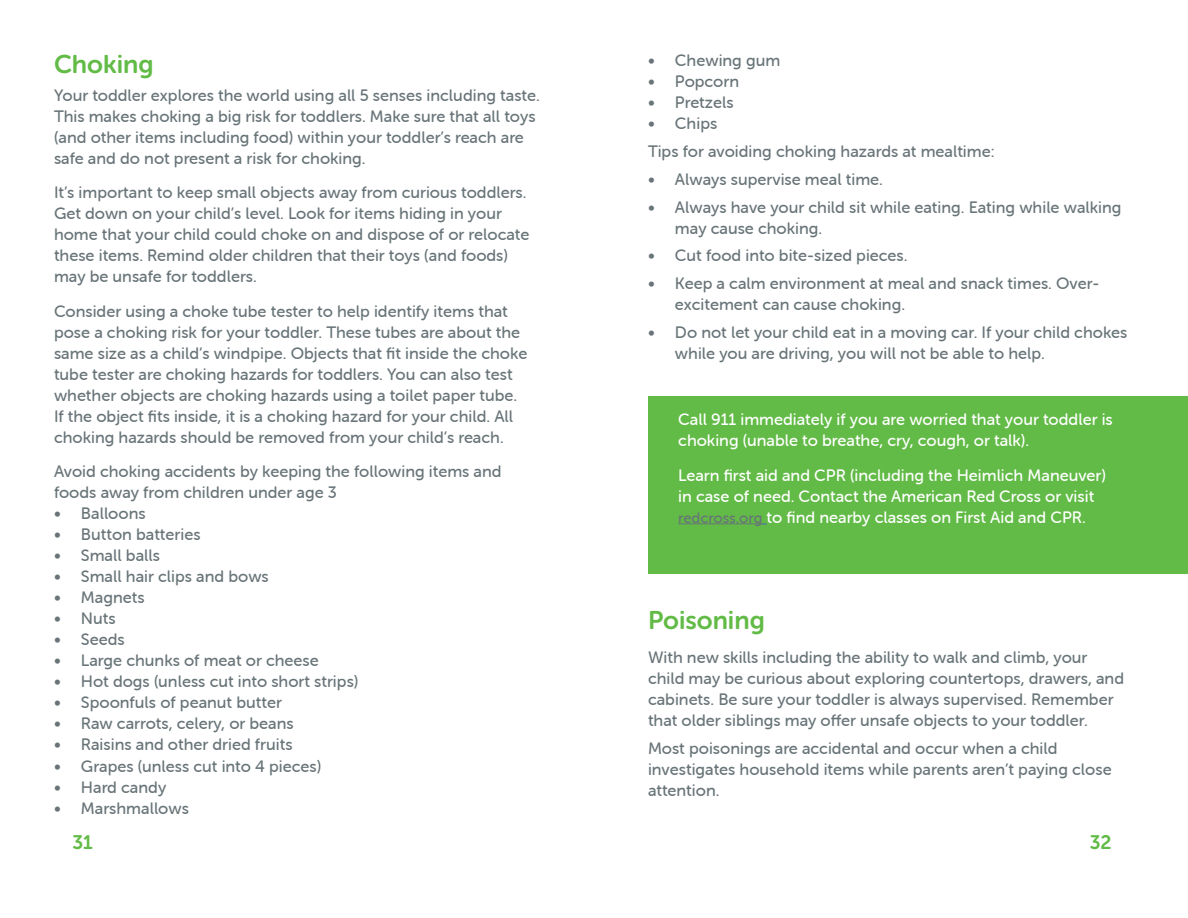
<style>
.page{position:relative;width:1188px;height:918px;background:#fff}
.page>*{position:absolute;margin:0;border:0;box-sizing:border-box;transform-origin:0 0}
.t1{font:25.5px "Museo Sans Rounded 700";color:#62bb46}
.t2{font:19.5px "Museo Sans Rounded 700";color:#62bb46}
.t3{font:16.5px/21px "Museo Sans Rounded 500";color:#687478}
.t4{font:16.5px/21px "Museo Sans Rounded 500";color:#fff}
.s1{font-size:15px;color:#687478}
</style>
<div class="page">
<div style="left:648px;top:396px;width:540px;height:177px;background:#62bb46"></div>
<hr style="left:678px;top:523px;width:85px;height:1px;background:#687478">
<h1 class="t1" style="left:54px;top:50px;width:101px">Choking</h1>
<p class="t3" style="left:54px;top:85px;width:487px">Your toddler explores the world using all 5 senses including taste.<br>This makes choking a big risk for toddlers. Make sure that all toys (and other items including food) within your toddler’s reach are safe and do not present a risk for choking.</p>
<p class="t3" style="left:54px;top:182px;width:477px">It’s important to keep small objects away from curious toddlers.<br>Get down on your child’s level. Look for items hiding in your home that your child could choke on and dispose of or relocate these items. Remind older children that their toys (and foods) may be unsafe for toddlers.</p>
<p class="t3" style="left:54px;top:301px;width:475px">Consider using a choke tube tester to help identify items that pose a choking risk for your toddler. These tubes are about the same size as a child’s windpipe. Objects that fit inside the choke tube tester are choking hazards for toddlers. You can also test whether objects are choking hazards using a toilet paper tube.<br>If the object fits inside, it is a choking hazard for your child. All choking hazards should be removed from your child’s reach.</p>
<p class="t3" style="left:54px;top:461px;width:449px">Avoid choking accidents by keeping the following items and foods away from children under age 3</p>
<p class="t3" style="left:54px;top:503px;width:93px">• Balloons</p>
<p class="t3" style="left:54px;top:524px;width:148px">• Button batteries</p>
<p class="t3" style="left:54px;top:545px;width:108px">• Small balls</p>
<p class="t3" style="left:54px;top:566px;width:216px">• Small hair clips and bows</p>
<p class="t3" style="left:54px;top:587px;width:92px">• Magnets</p>
<p class="t3" style="left:54px;top:608px;width:63px">• Nuts</p>
<p class="t3" style="left:54px;top:629px;width:72px">• Seeds</p>
<p class="t3" style="left:54px;top:650px;width:266px">• Large chunks of meat or cheese</p>
<p class="t3" style="left:54px;top:671px;width:306px">• Hot dogs (unless cut into short strips)</p>
<p class="t3" style="left:54px;top:692px;width:229px">• Spoonfuls of peanut butter</p>
<p class="t3" style="left:54px;top:713px;width:241px">• Raw carrots, celery, or beans</p>
<p class="t3" style="left:54px;top:734px;width:240px">• Raisins and other dried fruits</p>
<p class="t3" style="left:54px;top:755px;width:269px">• Grapes (unless cut into 4 pieces)</p>
<p class="t3" style="left:54px;top:776px;width:114px">• Hard candy</p>
<p class="t3" style="left:54px;top:797px;width:136px">• Marshmallows</p>
<p class="t3" style="left:648px;top:50px;width:134px">• Chewing gum</p>
<p class="t3" style="left:648px;top:71px;width:93px">• Popcorn</p>
<p class="t3" style="left:648px;top:92px;width:87px">• Pretzels</p>
<p class="t3" style="left:648px;top:110px;width:348px;line-height:27.8px">• Chips<br>Tips for avoiding choking hazards at mealtime:</p>
<p class="t3" style="left:648px;top:169px;width:236px">• Always supervise meal time.</p>
<p class="t3" style="left:675px;top:197px;width:448px;text-indent:-27px">• Always have your child sit while eating. Eating while walking may cause choking.</p>
<p class="t3" style="left:648px;top:245px;width:261px">• Cut food into bite-sized pieces.</p>
<p class="t3" style="left:675px;top:273px;width:426px;text-indent:-27px">• Keep a calm environment at meal and snack times. Over&shy;excitement can cause choking.</p>
<p class="t3" style="left:675px;top:322px;width:454px;text-indent:-27px">• Do not let your child eat in a moving car. If your child chokes while you are driving, you will not be able to help.</p>
<p class="t4" style="left:678px;top:409px;width:436px">Call 911 immediately if you are worried that your toddler is choking (unable to breathe, cry, cough, or talk).</p>
<p class="t4" style="left:678px;top:465px;width:429px">Learn first aid and CPR (including the Heimlich Maneuver) in case of need. Contact the American Red Cross or visit <span class="s1">redcross.org</span> to find nearby classes on First Aid and CPR.</p>
<h1 class="t1" style="left:648px;top:606px;width:118px">Poisoning</h1>
<p class="t3" style="left:648px;top:647px;width:478px">With new skills including the ability to walk and climb, your child may be curious about exploring countertops, drawers, and cabinets. Be sure your toddler is always supervised. Remember that older siblings may offer unsafe objects to your toddler.</p>
<p class="t3" style="left:648px;top:738px;width:465px">Most poisonings are accidental and occur when a child investigates household items while parents aren’t paying close attention.</p>
<p class="t2" style="left:72px;top:832px;width:22px">31</p>
<p class="t2" style="left:1090px;top:832px;width:23px">32</p>
</div>
